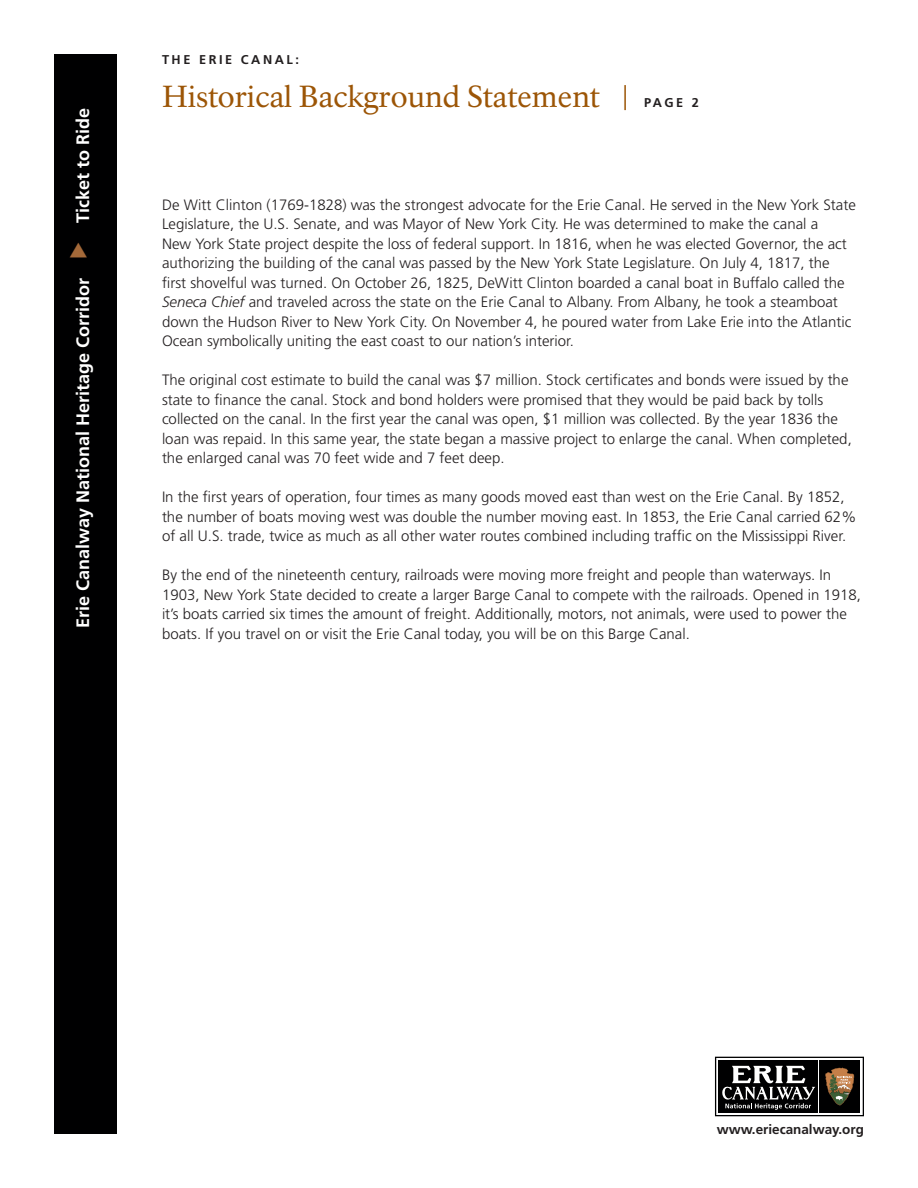
<style>
.page{position:relative;width:918px;height:1188px;background:#fff}
.page>*{position:absolute;margin:0;border:0;box-sizing:border-box;transform-origin:0 0}
.t1{font:30px "NPS Rawlinson OT";letter-spacing:-.005em;color:#9c5506}
.t2{font:700 18px "Frutiger";color:#fff}
.t3{font:300 15px/19.5px "Frutiger";color:#231f20}
.t4{font:700 13.5px "Frutiger";color:#231f20}
.t5{font:700 12.75px "Frutiger";letter-spacing:.2em;color:#231f20}
.s1{font-style:italic}
</style>
<div class="page">
<svg style="left:715px;top:1057px;width:149px;height:59px"></svg>
<div style="left:54px;top:54px;width:63px;height:1080px;background:#000001"></div>
<p class="t2" style="left:72px;top:223px;width:117px;rotate:-90deg">Ticket to Ride</p>
<p class="t2" style="left:72px;top:628px;width:352px;rotate:-90deg">Erie Canalway National Heritage Corridor</p>
<p class="t5" style="left:162px;top:52px;width:139px">THE ERIE CANAL:</p>
<h1 class="t1" style="left:162px;top:79px;width:470px">Historical Background Statement |</h1>
<p class="t5" style="left:644px;top:95px;width:57px">PAGE 2</p>
<p class="t3" style="left:162px;top:195px;width:695px">De Witt Clinton (1769-1828) was the strongest advocate for the Erie Canal. He served in the New York State Legislature, the U.S. Senate, and was Mayor of New York City. He was determined to make the canal a<br>New York State project despite the loss of federal support. In 1816, when he was elected Governor, the act authorizing the building of the canal was passed by the New York State Legislature. On July 4, 1817, the first shovelful was turned. On October 26, 1825, DeWitt Clinton boarded a canal boat in Buffalo called the <span class="s1">Seneca Chief</span> and traveled across the state on the Erie Canal to Albany. From Albany, he took a steamboat down the Hudson River to New York City. On November 4, he poured water from Lake Erie into the Atlantic Ocean symbolically uniting the east coast to our nation’s interior.</p>
<p class="t3" style="left:162px;top:370px;width:691px">The original cost estimate to build the canal was $7 million. Stock certificates and bonds were issued by the state to finance the canal. Stock and bond holders were promised that they would be paid back by tolls collected on the canal. In the first year the canal was open, $1 million was collected. By the year 1836 the loan was repaid. In this same year, the state began a massive project to enlarge the canal. When completed, the enlarged canal was 70 feet wide and 7 feet deep.</p>
<p class="t3" style="left:162px;top:487px;width:696px">In the first years of operation, four times as many goods moved east than west on the Erie Canal. By 1852, the number of boats moving west was double the number moving east. In 1853, the Erie Canal carried 62% of all U.S. trade, twice as much as all other water routes combined including traffic on the Mississippi River.</p>
<p class="t3" style="left:162px;top:565px;width:701px">By the end of the nineteenth century, railroads were moving more freight and people than waterways. In 1903, New York State decided to create a larger Barge Canal to compete with the railroads. Opened in 1918, it’s boats carried six times the amount of freight. Additionally, motors, not animals, were used to power the boats. If you travel on or visit the Erie Canal today, you will be on this Barge Canal.</p>
<p class="t4" style="left:717px;top:1121px;width:149px">www.eriecanalway.org</p>
</div>
